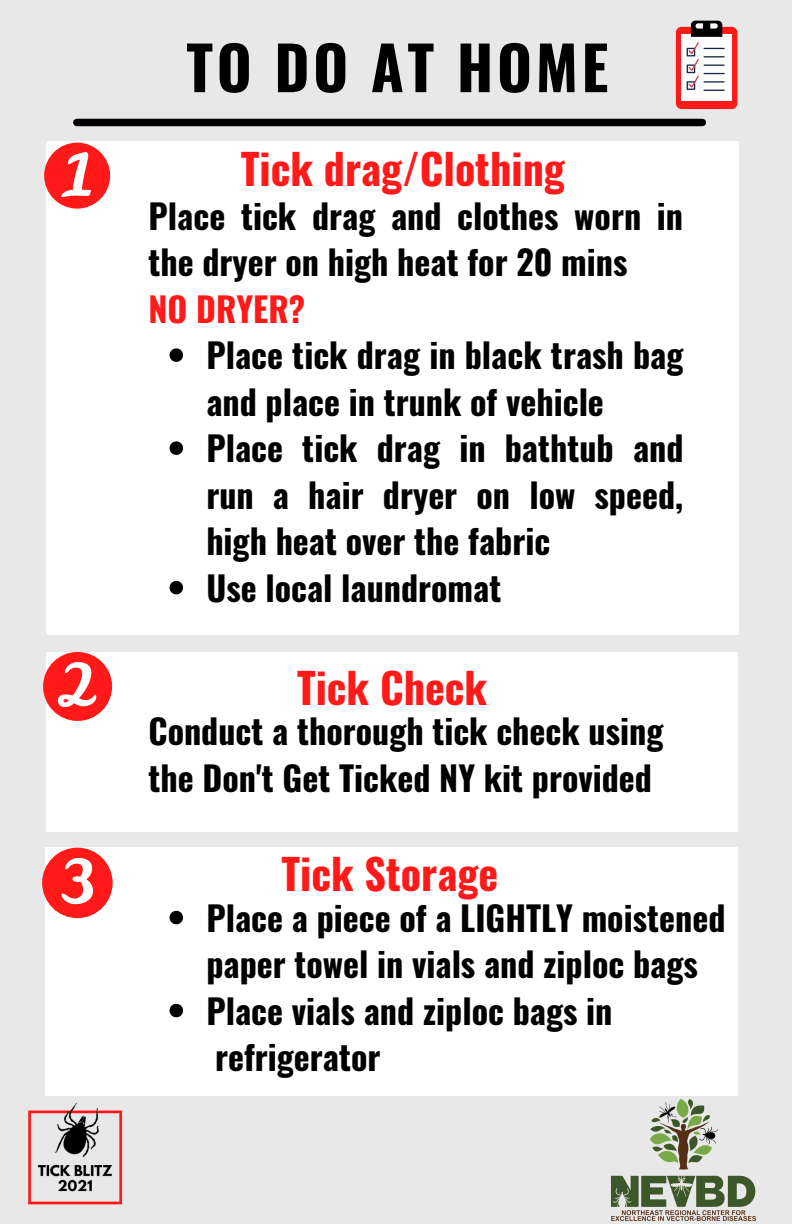
<style>
.page{position:relative;width:792px;height:1224px;background:#e8e8e8}
.page>*{position:absolute;margin:0;border:0;box-sizing:border-box;transform-origin:0 0}
.t1{font:700 60px "Oswald";letter-spacing:.06em;color:#000}
.t2{font:700 42px "Oswald";color:#ff1918}
.t3{font:700 34px/46.4px "Oswald";color:#000}
.t4{font:700 34px "Oswald";color:#ff1918}
</style>
<div class="page">
<div style="left:77px;top:119px;width:625px;height:7px;background:#000"></div>
<div style="left:46px;top:141px;width:693px;height:493px;background:#fff"></div>
<svg style="left:44px;top:143px;width:66px;height:66px"></svg>
<svg style="left:170px;top:348px;width:13px;height:14px"></svg>
<svg style="left:170px;top:441px;width:13px;height:14px"></svg>
<svg style="left:170px;top:581px;width:13px;height:13px"></svg>
<img style="left:28px;top:1066px;width:95px;height:139px">
<div style="left:46px;top:652px;width:692px;height:179px;background:#fff"></div>
<svg style="left:43px;top:652px;width:69px;height:69px"></svg>
<div style="left:46px;top:848px;width:692px;height:248px;background:#fff"></div>
<svg style="left:42px;top:848px;width:71px;height:70px"></svg>
<img style="left:611px;top:1098px;width:145px;height:123px">
<div style="left:676px;top:27px;width:61px;height:82px;background:#ff1918;border-radius:6px"></div>
<div style="left:682px;top:35px;width:50px;height:66px;background:#fff"></div>
<svg style="left:687px;top:21px;width:37px;height:70px"></svg>
<svg style="left:170px;top:911px;width:13px;height:13px"></svg>
<svg style="left:170px;top:1004px;width:13px;height:13px"></svg>
<p class="t1" style="left:186px;top:21px;width:424px">TO DO AT HOME</p>
<p class="t2" style="left:241px;top:136px;width:326px">Tick drag/Clothing</p>
<p class="t3" style="left:149px;top:191px;width:536px">Place tick drag and clothes worn in the dryer on high heat for 20 mins</p>
<p class="t4" style="left:149px;top:282px;width:158px">NO DRYER?</p>
<p class="t3" style="left:206px;top:331px;width:479px">Place tick drag in black trash bag and place in trunk of vehicle</p>
<p class="t3" style="left:206px;top:424px;width:479px;text-align:justify">Place tick drag in bathtub and run a hair dryer on low speed, high heat over the fabric</p>
<p class="t3" style="left:206px;top:563px;width:297px">Use local laundromat</p>
<p class="t2" style="left:297px;top:655px;width:192px">Tick Check</p>
<p class="t3" style="left:149px;top:707px;width:516px">Conduct a thorough tick check using the Don't Get Ticked NY kit provided</p>
<p class="t2" style="left:282px;top:841px;width:218px">Tick Storage</p>
<p class="t3" style="left:206px;top:893px;width:521px">Place a piece of a LIGHTLY moistened paper towel in vials and ziploc bags</p>
<p class="t3" style="left:206px;top:986px;width:408px">Place vials and ziploc bags in refrigerator</p>
</div>
